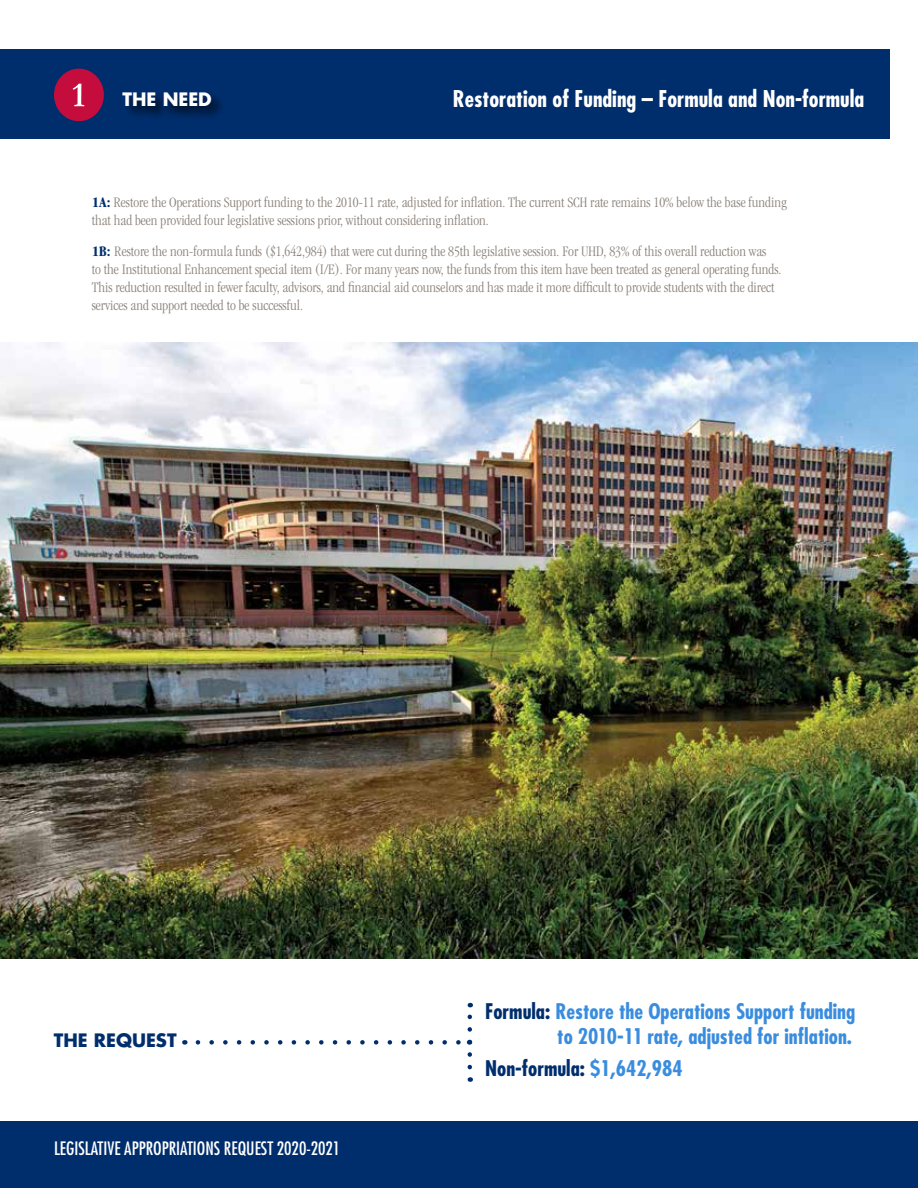
<style>
.page{position:relative;width:918px;height:1188px;background:#fff}
.page>*{position:absolute;margin:0;border:0;box-sizing:border-box;transform-origin:0 0}
.t1{font:700 condensed 22.5px "Futura Std";color:#fff}
.t2{font:700 condensed 21px/32px "Futura Std";color:#3a8dde}
.t3{font:condensed 18px "Futura Std";color:#fff}
.t4{font:700 18px "Futura Std";color:#002e6d}
.t5{font:700 18px "Futura Std";color:#fff}
.t6{font:300 condensed 15px/18px "Garamond";color:#8c827a}
.s1{font-weight:700;color:#002e6d}
.s2{color:#002e6d}
</style>
<div class="page">
<svg style="left:198px;top:1040px;width:263px;height:5px"></svg>
<svg style="left:468px;top:1003px;width:4px;height:64px"></svg>
<div style="left:0;top:50px;width:889px;height:89px;background:#002e6d"></div>
<div style="left:122px;top:91px;width:104px;height:30px;background:#000;opacity:.75"></div>
<div style="left:53px;top:68px;width:52px;height:54px;background:#c40d3c;border-radius:50%"></div>
<div style="left:52px;top:67px;width:53px;height:56px;border:2px solid #002e6d;border-radius:50%"></div>
<svg style="left:73px;top:84px;width:11px;height:22px"></svg>
<img style="left:0;top:343px;width:918px;height:615px">
<div style="left:0;top:1121px;width:918px;height:67px;background:#002e6d"></div>
<p class="t5" style="left:123px;top:88px;width:91px">THE NEED</p>
<p class="t1" style="left:453px;top:85px;width:413px">Restoration of Funding – Formula and Non-formula</p>
<p class="t6" style="left:92px;top:193px;width:697px"><span class="s1">1A:</span> Restore the Operations Support funding to the 2010-11 rate, adjusted for inflation. The current SCH rate remains 10% below the base funding that had been provided four legislative sessions prior, without considering inflation.</p>
<p class="t6" style="left:92px;top:243px;width:691px"><span class="s1">1B:</span> Restore the non-formula funds ($1,642,984) that were cut during the 85th legislative session. For UHD, 83% of this overall reduction was<br>to the Institutional Enhancement special item (I/E). For many years now, the funds from this item have been treated as general operating funds.<br>This reduction resulted in fewer faculty, advisors, and financial aid counselors and has made it more difficult to provide students with the direct services and support needed to be successful.</p>
<p class="t4" style="left:54px;top:1028px;width:124px">THE REQUEST</p>
<p class="t3" style="left:54px;top:1137px;width:288px">LEGISLATIVE APPROPRIATIONS REQUEST 2020-2021</p>
<p class="t2" style="left:485px;top:995px;width:372px"><span class="s2">Formula:</span> Restore the Operations Support funding</p>
<h3 class="t2" style="left:485px;top:1020px;width:368px;text-indent:72px">to 2010-11 rate, adjusted for inflation.<br><span class="s2">Non-formula:</span> $1,642,984</h3>
</div>
